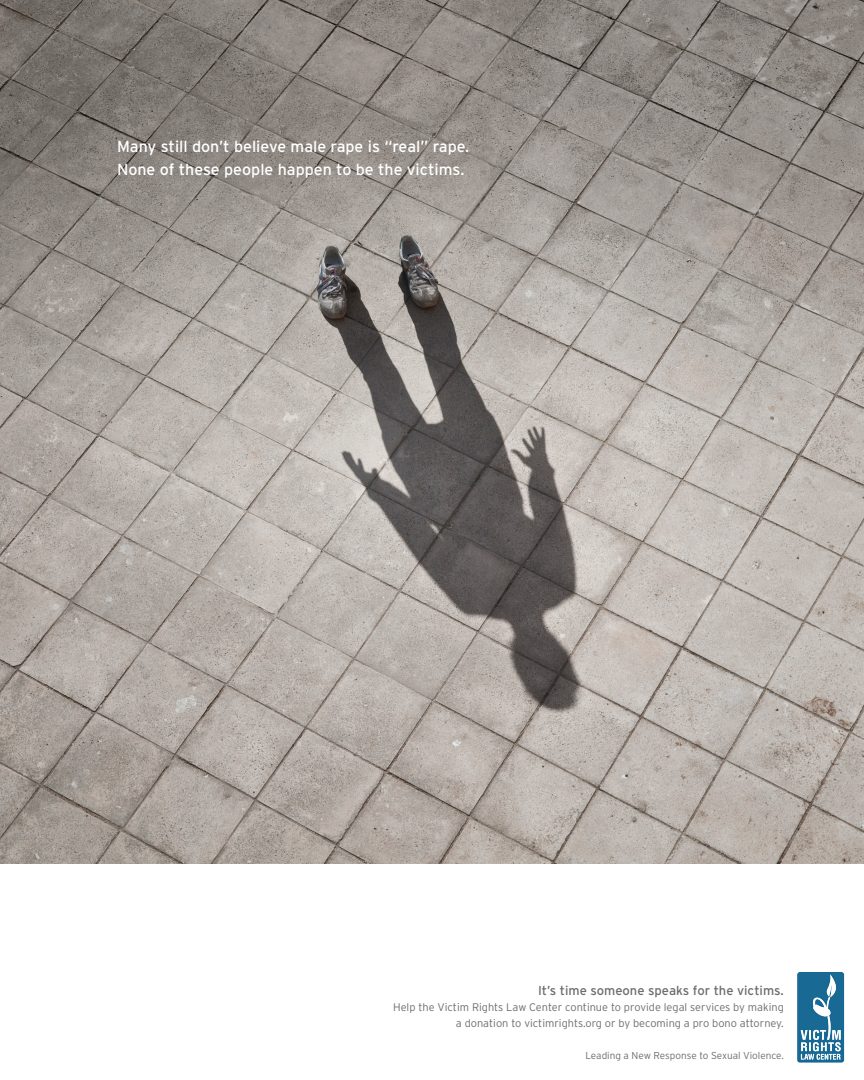
<style>
.page{position:relative;width:864px;height:1080px;background:#fff}
.page>*{position:absolute;margin:0;border:0;box-sizing:border-box;transform-origin:0 0}
.t1{font:16px/23px "Interstate";color:#fff}
.t2{font:13px "Interstate";color:#6c6d70}
.t3{font:300 11px/16px "Interstate";color:#6c6d70;text-align:right}
.t4{font:300 10px "Interstate";color:#6c6d70}
</style>
<div class="page">
<img style="left:0;top:0;width:864px;height:864px">
<img style="left:797px;top:972px;width:48px;height:91px">
<h1 class="t1" style="left:117px;top:135px;width:354px">Many still don’t believe male rape is “real” rape.<br>None of these people happen to be the victims.</h1>
<p class="t2" style="left:538px;top:984px;width:247px">It’s time someone speaks for the victims.</p>
<p class="t3" style="left:393px;top:999px;width:392px">Help the Victim Rights Law Center continue to provide legal services by making a donation to victimrights.org or by becoming a pro bono attorney.</p>
<p class="t4" style="left:585px;top:1050px;width:200px">Leading a New Response to Sexual Violence.</p>
</div>
